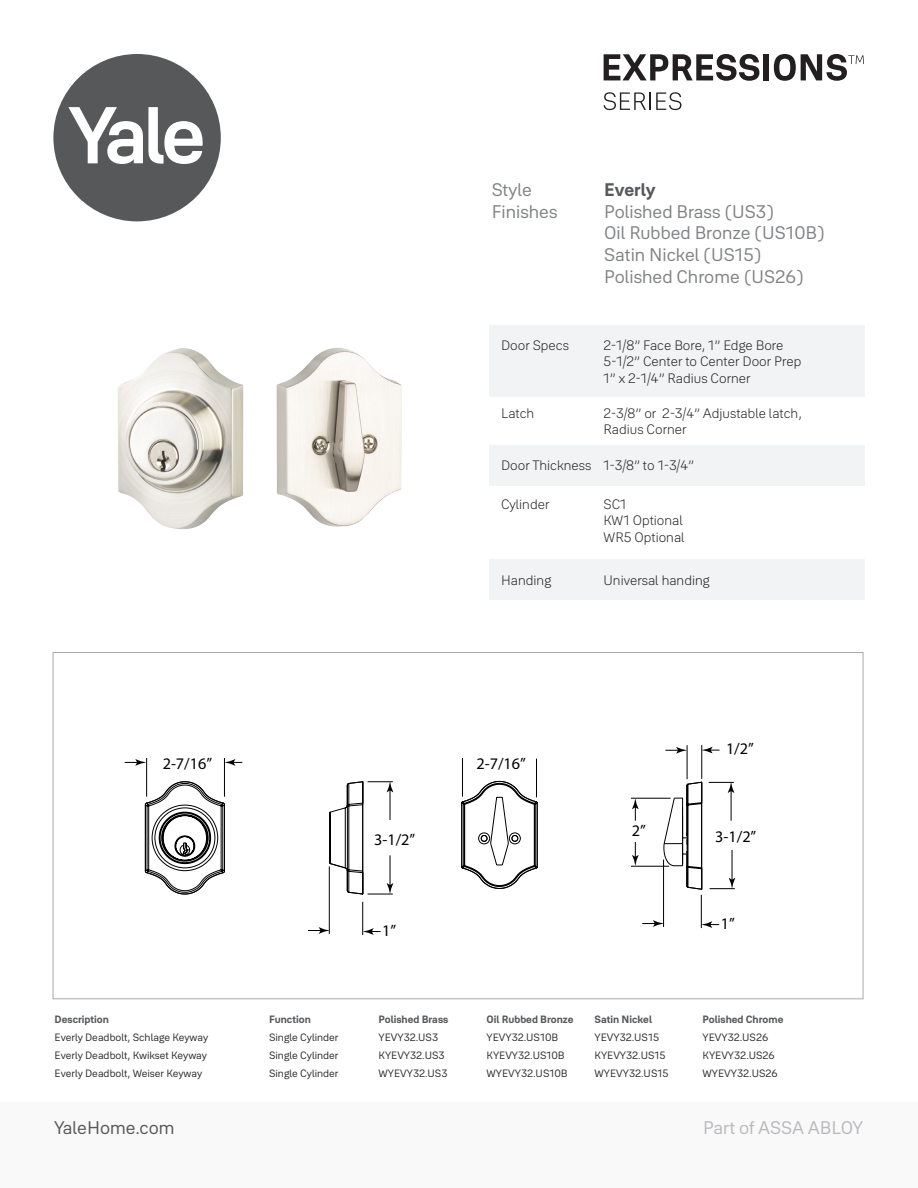
<style>
.page{position:relative;width:918px;height:1188px;background:#fff}
.page>*{position:absolute;margin:0;border:0;box-sizing:border-box;transform-origin:0 0}
.t1{font:18px "Yale Solis";color:#808285}
.t2{font:18px "Yale Solis";color:#b8b9bc}
.t3{font:18px "Yale Solis";color:#575658}
.t4{font:700 18px "Yale Solis";color:#57585a}
.t5{font:16.2px "Myriad Pro";color:#000}
.t6{font:300 13.5px/16.2px "Yale Solis";color:#231f20}
.t7{font:10.5px "Yale Solis";color:#2d2c2e}
.t8{font:700 10.5px "Yale Solis";color:#57585a}
</style>
<div class="page">
<div style="left:489px;top:325px;width:376px;height:72px;background:#f2f3f4"></div>
<div style="left:489px;top:445px;width:376px;height:40px;background:#f2f3f4"></div>
<div style="left:489px;top:560px;width:376px;height:40px;background:#f2f3f4"></div>
<img style="left:276px;top:348px;width:126px;height:179px">
<img style="left:118px;top:348px;width:126px;height:181px">
<hr style="left:462px;top:758px;width:1px;height:39px;background:#000">
<hr style="left:536px;top:759px;width:1px;height:38px;background:#000">
<svg style="left:462px;top:781px;width:75px;height:108px"></svg>
<hr style="left:663px;top:860px;width:1px;height:67px;background:#000">
<hr style="left:701px;top:895px;width:1px;height:33px;background:#000">
<svg style="left:701px;top:921px;width:18px;height:7px"></svg>
<svg style="left:642px;top:920px;width:22px;height:7px"></svg>
<hr style="left:687px;top:745px;width:1px;height:34px;background:#000">
<hr style="left:702px;top:745px;width:1px;height:34px;background:#000">
<svg style="left:702px;top:747px;width:18px;height:6px"></svg>
<svg style="left:665px;top:747px;width:22px;height:7px"></svg>
<svg style="left:663px;top:782px;width:39px;height:107px"></svg>
<hr style="left:631px;top:798px;width:40px;height:1px;background:#000">
<hr style="left:631px;top:866px;width:38px;height:1px;background:#000">
<svg style="left:632px;top:798px;width:7px;height:23px"></svg>
<svg style="left:632px;top:842px;width:7px;height:24px"></svg>
<hr style="left:731px;top:789px;width:1px;height:32px;background:#000">
<svg style="left:709px;top:782px;width:25px;height:11px"></svg>
<hr style="left:732px;top:850px;width:1px;height:31px;background:#000">
<svg style="left:710px;top:878px;width:25px;height:11px"></svg>
<svg style="left:145px;top:782px;width:80px;height:112px"></svg>
<hr style="left:146px;top:758px;width:1px;height:39px;background:#000">
<hr style="left:224px;top:758px;width:1px;height:39px;background:#000">
<svg style="left:225px;top:759px;width:17px;height:7px"></svg>
<svg style="left:125px;top:759px;width:21px;height:7px"></svg>
<hr style="left:329px;top:866px;width:1px;height:68px;background:#000">
<hr style="left:362px;top:902px;width:1px;height:33px;background:#000">
<svg style="left:363px;top:928px;width:18px;height:7px"></svg>
<svg style="left:308px;top:927px;width:22px;height:7px"></svg>
<svg style="left:329px;top:781px;width:64px;height:114px"></svg>
<svg style="left:53px;top:54px;width:168px;height:167px"></svg>
<div style="left:0;top:1102px;width:918px;height:86px;background:#f9f9f9"></div>
<svg style="left:604px;top:54px;width:155px;height:27px"></svg>
<div style="left:764px;top:54px;width:5px;height:26px;background:#231f20"></div>
<svg style="left:774px;top:54px;width:90px;height:27px"></svg>
<svg style="left:604px;top:92px;width:77px;height:18px"></svg>
<p class="t1" style="left:492px;top:179px;width:42px">Style</p>
<p class="t4" style="left:604px;top:179px;width:53px">Everly</p>
<p class="t1" style="left:492px;top:201px;width:67px">Finishes</p>
<p class="t1" style="left:604px;top:201px;width:172px">Polished Brass (US3)</p>
<p class="t1" style="left:604px;top:222px;width:222px">Oil Rubbed Bronze (US10B)</p>
<p class="t1" style="left:604px;top:244px;width:159px">Satin Nickel (US15)</p>
<p class="t1" style="left:604px;top:266px;width:201px">Polished Chrome (US26)</p>
<h2 class="t5" style="left:163px;top:753px;width:51px">2-7/16”</h2>
<p class="t6" style="left:501px;top:337px;width:69px">Door Specs</p>
<p class="t6" style="left:501px;top:405px;width:35px">Latch</p>
<p class="t6" style="left:501px;top:457px;width:92px">Door Thickness</p>
<p class="t6" style="left:501px;top:496px;width:50px">Cylinder</p>
<p class="t6" style="left:501px;top:572px;width:52px">Handing</p>
<p class="t6" style="left:604px;top:337px;width:199px">2-1/8” Face Bore, 1” Edge Bore<br>5-1/2” Center to Center Door Prep<br>1” x 2-1/4” Radius Corner</p>
<p class="t6" style="left:604px;top:405px;width:200px">2-3/8” or 2-3/4” Adjustable latch,<br>Radius Corner</p>
<p class="t6" style="left:604px;top:457px;width:92px">1-3/8” to 1-3/4”</p>
<p class="t6" style="left:604px;top:496px;width:83px">SC1<br>KW1 Optional<br>WR5 Optional</p>
<p class="t6" style="left:604px;top:572px;width:108px">Universal handing</p>
<h2 class="t5" style="left:374px;top:830px;width:43px">3-1/2”</h2>
<h2 class="t5" style="left:382px;top:921px;width:16px">1”</h2>
<h2 class="t5" style="left:476px;top:753px;width:51px">2-7/16”</h2>
<h2 class="t5" style="left:632px;top:820px;width:16px">2”</h2>
<h2 class="t5" style="left:726px;top:739px;width:29px">1/2”</h2>
<h2 class="t5" style="left:715px;top:826px;width:43px">3-1/2”</h2>
<h2 class="t5" style="left:721px;top:914px;width:16px">1”</h2>
<p class="t8" style="left:55px;top:1013px;width:56px">Description</p>
<p class="t8" style="left:269px;top:1013px;width:43px">Function</p>
<p class="t8" style="left:379px;top:1013px;width:71px">Polished Brass</p>
<p class="t8" style="left:487px;top:1013px;width:88px">Oil Rubbed Bronze</p>
<p class="t8" style="left:595px;top:1013px;width:59px">Satin Nickel</p>
<p class="t8" style="left:703px;top:1013px;width:82px">Polished Chrome</p>
<p class="t7" style="left:55px;top:1031px;width:155px">Everly Deadbolt, Schlage Keyway</p>
<p class="t7" style="left:269px;top:1031px;width:71px">Single Cylinder</p>
<p class="t7" style="left:379px;top:1031px;width:61px">YEVY32.US3</p>
<p class="t7" style="left:487px;top:1031px;width:73px">YEVY32.US10B</p>
<p class="t7" style="left:595px;top:1031px;width:66px">YEVY32.US15</p>
<p class="t7" style="left:703px;top:1031px;width:67px">YEVY32.US26</p>
<p class="t7" style="left:55px;top:1049px;width:154px">Everly Deadbolt, Kwikset Keyway</p>
<p class="t7" style="left:269px;top:1049px;width:71px">Single Cylinder</p>
<p class="t7" style="left:379px;top:1049px;width:67px">KYEVY32.US3</p>
<p class="t7" style="left:487px;top:1049px;width:80px">KYEVY32.US10B</p>
<p class="t7" style="left:595px;top:1049px;width:73px">KYEVY32.US15</p>
<p class="t7" style="left:703px;top:1049px;width:74px">KYEVY32.US26</p>
<p class="t7" style="left:55px;top:1067px;width:149px">Everly Deadbolt, Weiser Keyway</p>
<p class="t7" style="left:269px;top:1067px;width:71px">Single Cylinder</p>
<p class="t7" style="left:379px;top:1067px;width:70px">WYEVY32.US3</p>
<p class="t7" style="left:487px;top:1067px;width:83px">WYEVY32.US10B</p>
<p class="t7" style="left:595px;top:1067px;width:75px">WYEVY32.US15</p>
<p class="t7" style="left:703px;top:1067px;width:77px">WYEVY32.US26</p>
<h1 class="t3" style="left:54px;top:1117px;width:122px">YaleHome.com</h1>
<h1 class="t2" style="left:703px;top:1117px;width:161px">Part of ASSA ABLOY</h1>
</div>
